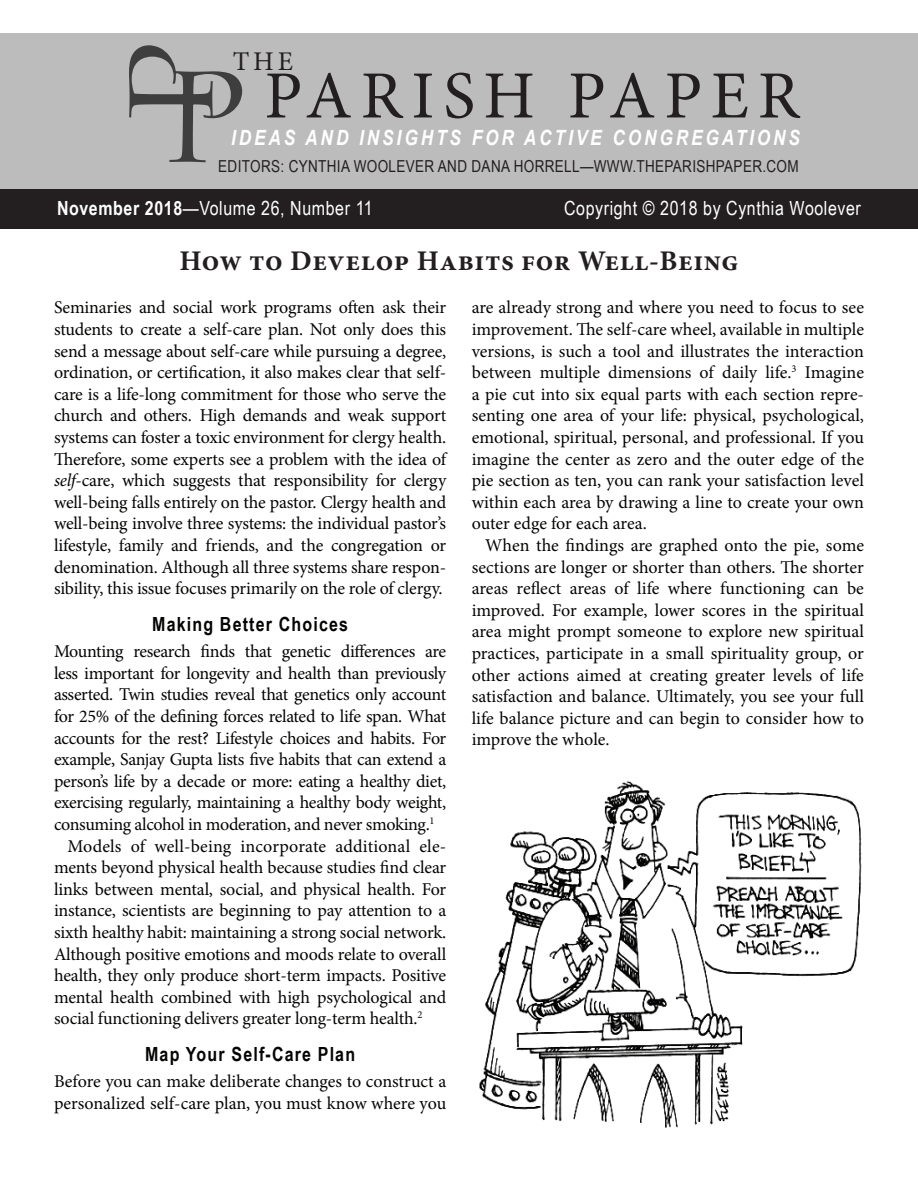
<style>
.page{position:relative;width:918px;height:1188px;background:#fff}
.page>*{position:absolute;margin:0;border:0;box-sizing:border-box;transform-origin:0 0}
.t1{font:67.5px "Minion Pro";letter-spacing:.13em;color:#231f20}
.t2{font:700 28.5px "Minion Pro";letter-spacing:.02em;color:#231f20}
.t3{font:27px "Minion Pro";color:#231f20}
.t4{font:italic 700 21px "Arial Narrow";letter-spacing:.14em;color:#fff}
.t5{font:19.5px "Arial Narrow";letter-spacing:.03em;color:#fff}
.t6{font:700 19.5px "Arial Narrow";letter-spacing:.06em;color:#040503}
.t7{font:18px/21.6px "Minion Pro";letter-spacing:-.015em;color:#040503;text-align:justify}
.t8{font:18px "Minion Pro";letter-spacing:.01em;color:#040503}
.t9{font:16.5px "Arial Narrow";letter-spacing:.02em;color:#231f20}
.s1{font-weight:700}
.s2{font-style:italic}
</style>
<div class="page">
<img style="left:479px;top:781px;width:383px;height:347px">
<div style="left:0;top:189px;width:918px;height:40px;background:#231f20"></div>
<div style="left:0;top:33px;width:918px;height:156px;background:#bdbcbc"></div>
<svg style="left:129px;top:45px;width:113px;height:117px"></svg>
<h3 class="t3" style="left:233px;top:44px;width:62px">THE</h3>
<h1 class="t1" style="left:264px;top:51px;width:537px">PARISH PAPER</h1>
<p class="t4" style="left:231px;top:121px;width:571px">IDEAS AND INSIGHTS FOR ACTIVE CONGREGATIONS</p>
<p class="t9" style="left:218px;top:154px;width:582px">EDITORS: CYNTHIA WOOLEVER AND DANA HORRELL—WWW.THEPARISHPAPER.COM</p>
<p class="t5" style="left:57px;top:194px;width:317px"><span class="s1">November 2018</span>—Volume 26, Number 11</p>
<p class="t5" style="left:564px;top:194px;width:298px">Copyright © 2018 by Cynthia Woolever</p>
<h2 class="t2" style="left:179px;top:241px;width:561px">How to Develop Habits for Well-Being</h2>
<p class="t7" style="left:54px;top:297px;width:394px">Seminaries and social work programs often ask their students to create a self-care plan. Not only does this send a message about self-care while pursuing a degree, ordination, or certification, it also makes clear that self&shy;care is a life-long commitment for those who serve the church and others. High demands and weak support systems can foster a toxic environment for clergy health.<br>Therefore, some experts see a problem with the idea of <span class="s2">self</span>-care, which suggests that responsibility for clergy well-being falls entirely on the pastor. Clergy health and well-being involve three systems: the individual pastor’s lifestyle, family and friends, and the congregation or denomination. Although all three systems share respon&shy;sibility, this issue focuses primarily on the role of clergy.</p>
<p class="t6" style="left:152px;top:609px;width:197px">Making Better Choices</p>
<p class="t7" style="left:54px;top:641px;width:394px">Mounting research finds that genetic differences are</p>
<p class="t7" style="left:54px;top:662px;width:394px">less important for longevity and health than previously</p>
<p class="t7" style="left:54px;top:684px;width:394px">asserted. Twin studies reveal that genetics only account</p>
<p class="t7" style="left:54px;top:706px;width:394px">for 25% of the defining forces related to life span. What</p>
<p class="t7" style="left:54px;top:727px;width:394px">accounts for the rest? Lifestyle choices and habits. For</p>
<p class="t7" style="left:54px;top:749px;width:394px">example, Sanjay Gupta lists five habits that can extend a</p>
<p class="t7" style="left:54px;top:770px;width:394px">person’s life by a decade or more: eating a healthy diet,</p>
<p class="t7" style="left:54px;top:792px;width:394px">exercising regularly, maintaining a healthy body weight,</p>
<p class="t7" style="left:54px;top:814px;width:382px">consuming alcohol in moderation, and never smoking.<sup>1</sup></p>
<p class="t8" style="left:68px;top:834px;width:380px">Models of well-being incorporate additional ele-</p>
<p class="t7" style="left:54px;top:857px;width:394px">ments beyond physical health because studies find clear</p>
<p class="t7" style="left:54px;top:878px;width:394px">links between mental, social, and physical health. For</p>
<p class="t7" style="left:54px;top:900px;width:394px">instance, scientists are beginning to pay attention to a</p>
<p class="t7" style="left:54px;top:922px;width:394px">sixth healthy habit: maintaining a strong social network.</p>
<p class="t7" style="left:54px;top:943px;width:394px">Although positive emotions and moods relate to overall</p>
<p class="t7" style="left:54px;top:965px;width:394px">health, they only produce short-term impacts. Positive</p>
<p class="t7" style="left:54px;top:986px;width:394px">mental health combined with high psychological and</p>
<p class="t7" style="left:54px;top:1008px;width:370px">social functioning delivers greater long-term health.<sup>2</sup></p>
<p class="t6" style="left:145px;top:1040px;width:212px">Map Your Self-Care Plan</p>
<p class="t7" style="left:54px;top:1071px;width:394px">Before you can make deliberate changes to construct a personalized self-care plan, you must know where you</p>
<p class="t7" style="left:472px;top:297px;width:394px">are already strong and where you need to focus to see improvement. The self-care wheel, available in multiple versions, is such a tool and illustrates the interaction between multiple dimensions of daily life.<sup>3</sup> Imagine a pie cut into six equal parts with each section repre&shy;senting one area of your life: physical, psychological, emotional, spiritual, personal, and professional. If you imagine the center as zero and the outer edge of the pie section as ten, you can rank your satisfaction level within each area by drawing a line to create your own outer edge for each area.</p>
<p class="t7" style="left:472px;top:535px;width:394px;text-indent:14px">When the findings are graphed onto the pie, some sections are longer or shorter than others. The shorter areas reflect areas of life where functioning can be improved. For example, lower scores in the spiritual area might prompt someone to explore new spiritual practices, participate in a small spirituality group, or other actions aimed at creating greater levels of life satisfaction and balance. Ultimately, you see your full life balance picture and can begin to consider how to improve the whole.</p>
</div>
